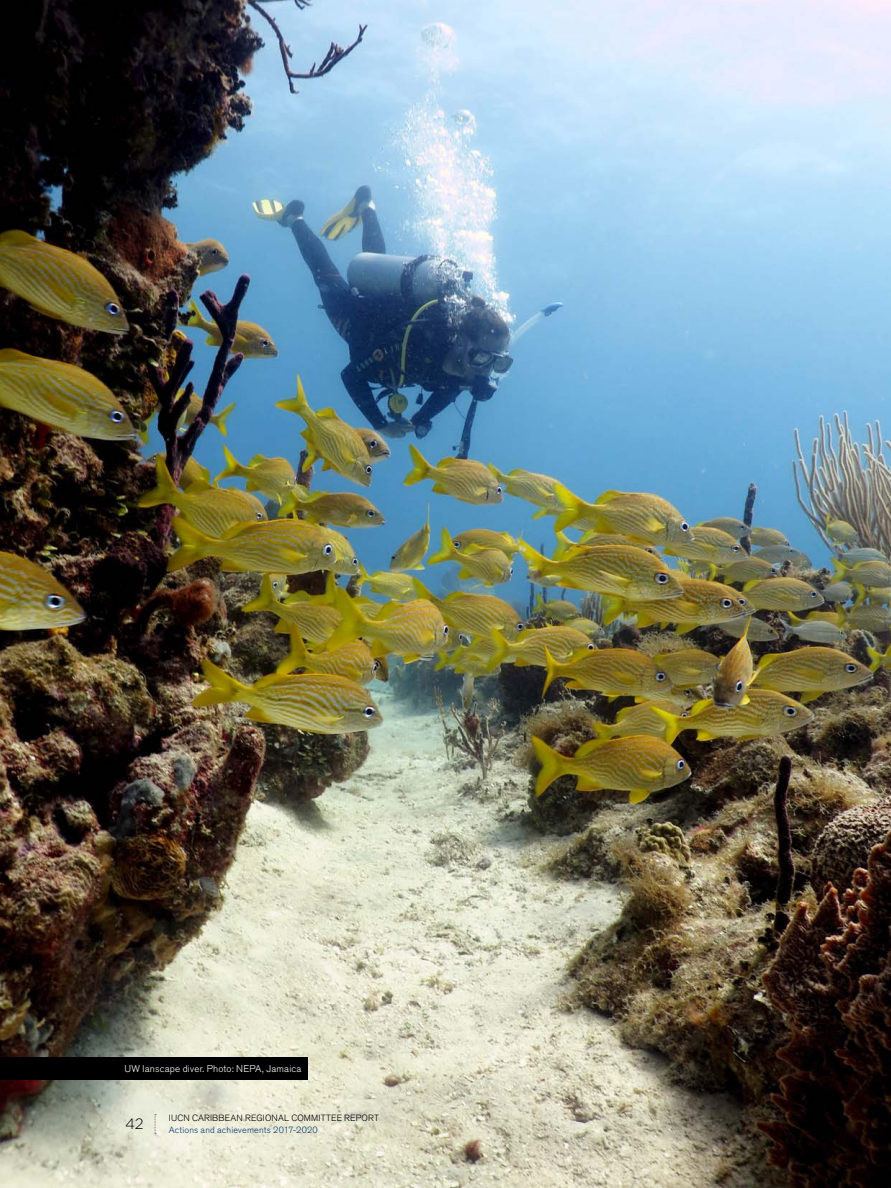
<style>
.page{position:relative;width:891px;height:1188px;background:#fff}
.page>*{position:absolute;margin:0;border:0;box-sizing:border-box;transform-origin:0 0}
.t1{font:300 15px "Gotham";color:#000}
.t2{font:300 9.75px "Akzidenz Grotesk BQ";letter-spacing:.02em;color:#fff}
.t3{font:300 9px "Akzidenz Grotesk BQ";letter-spacing:.015em;color:#000}
.t4{font:300 9px "Akzidenz Grotesk BQ";letter-spacing:.02em;color:#003879}
</style>
<div class="page">
<img style="left:0;top:0;width:891px;height:1188px">
<img style="left:890px;top:894px;width:1px;height:186px">
<div style="left:0;top:1057px;width:308px;height:23px;background:#000"></div>
<svg style="left:155px;top:1114px;width:1px;height:20px"></svg>
<p class="t2" style="left:124px;top:1065px;width:179px">UW lanscape diver. Photo: NEPA, Jamaica</p>
<h1 class="t1" style="left:125px;top:1118px;width:20px">42</h1>
<p class="t3" style="left:169px;top:1115px;width:212px">IUCN CARIBBEAN REGIONAL COMMITTEE REPORT</p>
<p class="t4" style="left:169px;top:1127px;width:150px">Actions and achievements 2017-2020</p>
</div>
